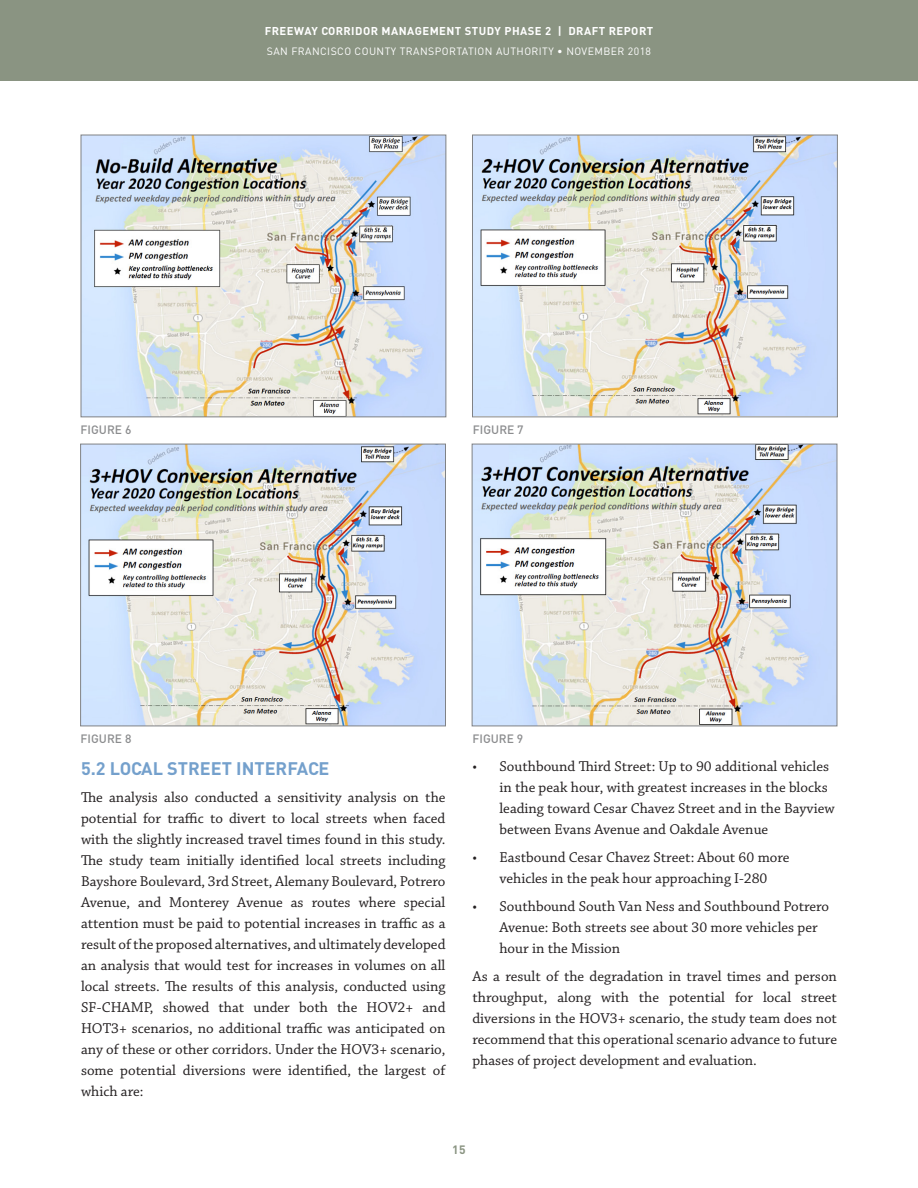
<style>
.page{position:relative;width:918px;height:1188px;background:#fff}
.page>*{position:absolute;margin:0;border:0;box-sizing:border-box;transform-origin:0 0}
.Sub-Header{font:700 18px "DIN";color:#74a0cc}
.Body_Copy{font:15px/21px "Chaparral Pro";color:#231f20;text-align:justify}
.Body_Copy_Bullets{font:15px/21px "Chaparral Pro";color:#231f20}
.Figure_Caption{font:500 12px "DIN";color:#8b8c8e}
.t1{font:700 12px "DIN";color:#8a9482}
.t2{font:700 11.25px "DIN";letter-spacing:.04em;color:#fff}
.t3{font:10.5px "DIN";letter-spacing:.04em;color:#fff}
</style>
<div class="page">
<div style="left:0;top:0;width:918px;height:81px;background:#8a9482"></div>
<img style="left:83px;top:137px;width:361px;height:278px">
<div style="left:81px;top:135px;width:365px;height:282px;border:1px solid #808285"></div>
<img style="left:82px;top:446px;width:362px;height:278px">
<div style="left:80px;top:444px;width:366px;height:282px;border:1px solid #808285"></div>
<img style="left:474px;top:137px;width:362px;height:278px">
<div style="left:472px;top:135px;width:366px;height:282px;border:1px solid #808285"></div>
<img style="left:474px;top:446px;width:361px;height:278px">
<div style="left:472px;top:444px;width:365px;height:282px;border:1px solid #808285"></div>
<p class="t2" style="left:265px;top:24px;width:390px">FREEWAY CORRIDOR MANAGEMENT STUDY PHASE 2 | DRAFT REPORT</p>
<p class="t3" style="left:267px;top:45px;width:386px">SAN FRANCISCO COUNTY TRANSPORTATION AUTHORITY • NOVEMBER 2018</p>
<p class="Figure_Caption" style="left:81px;top:422px;width:52px">FIGURE 6</p>
<p class="Figure_Caption" style="left:473px;top:422px;width:52px">FIGURE 7</p>
<p class="Figure_Caption" style="left:81px;top:731px;width:52px">FIGURE 8</p>
<p class="Figure_Caption" style="left:472px;top:731px;width:52px">FIGURE 9</p>
<p class="Sub-Header" style="left:81px;top:757px;width:250px">5.2 LOCAL STREET INTERFACE</p>
<p class="Body_Copy" style="left:81px;top:787px;width:366px">The analysis also conducted a sensitivity analysis on the potential for traffic to divert to local streets when faced with the slightly increased travel times found in this study.<br>The study team initially identified local streets including Bayshore Boulevard, 3rd Street, Alemany Boulevard, Potrero Avenue, and Monterey Avenue as routes where special attention must be paid to potential increases in traffic as a result of the proposed alternatives, and ultimately developed an analysis that would test for increases in volumes on all local streets. The results of this analysis, conducted using SF-CHAMP, showed that under both the HOV2+ and HOT3+ scenarios, no additional traffic was anticipated on any of these or other corridors. Under the HOV3+ scenario, some potential diversions were identified, the largest of which are:</p>
<p class="Body_Copy_Bullets" style="left:500px;top:757px;width:337px;text-indent:-27px">• Southbound Third Street: Up to 90 additional vehicles in the peak hour, with greatest increases in the blocks leading toward Cesar Chavez Street and in the Bayview between Evans Avenue and Oakdale Avenue</p>
<p class="Body_Copy_Bullets" style="left:472px;top:848px;width:319px;text-align:center">• Eastbound Cesar Chavez Street: About 60 more vehicles in the peak hour approaching I-280</p>
<p class="Body_Copy_Bullets" style="left:500px;top:896px;width:331px;text-indent:-27px">• Southbound South Van Ness and Southbound Potrero<br>Avenue: Both streets see about 30 more vehicles per hour in the Mission</p>
<p class="Body_Copy" style="left:472px;top:966px;width:366px">As a result of the degradation in travel times and person throughput, along with the potential for local street diversions in the HOV3+ scenario, the study team does not recommend that this operational scenario advance to future phases of project development and evaluation.</p>
<p class="t1" style="left:452px;top:1141px;width:15px">15</p>
</div>
